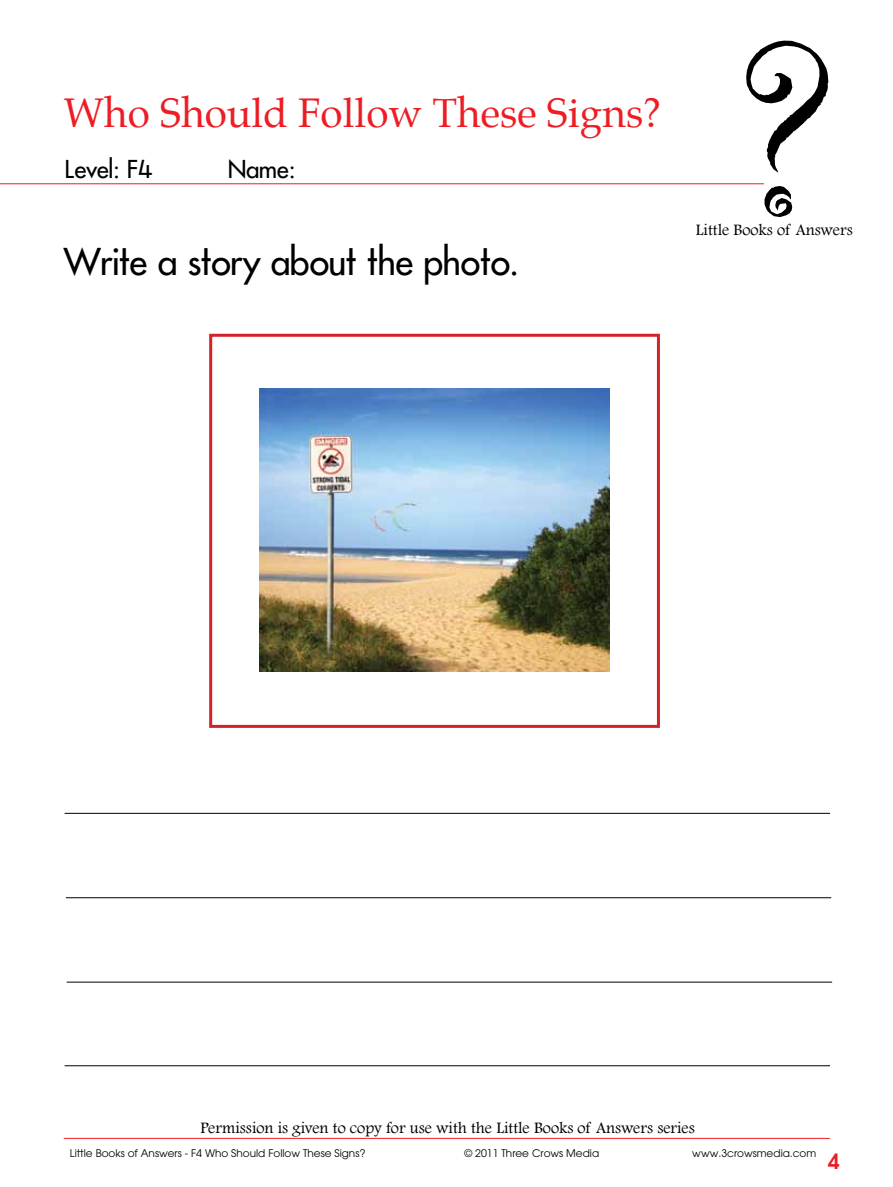
<style>
.page{position:relative;width:893px;height:1187px;background:#fff}
.page>*{position:absolute;margin:0;border:0;box-sizing:border-box;transform-origin:0 0}
.t1{font:262.5px "Party Let Plain";color:#000}
.t2{font:40.5px "Palatino";color:#ed1d24}
.t3{font:36px "Futura JUNIORSP";color:#000}
.t4{font:24px "Futura JUNIORSP";color:#000}
.t5{font:600 21px "Avant Garde";color:#ed1d24}
.t6{font:16.5px "Footlight MT Light";color:#000}
.t7{font:10.5px "Avant Garde";color:#000}
</style>
<div class="page">
<hr style="left:64px;top:1137px;width:766px;height:1px;background:#ed1d24">
<hr style="left:0;top:183px;width:764px;height:1px;background:#ed1d24">
<div style="left:209px;top:334px;width:451px;height:393px;border:3px solid #d2232a"></div>
<hr style="left:67px;top:981px;width:765px;height:1px;background:#000">
<hr style="left:66px;top:897px;width:765px;height:1px;background:#000">
<img style="left:259px;top:388px;width:351px;height:283px">
<hr style="left:65px;top:812px;width:765px;height:1px;background:#000">
<hr style="left:65px;top:1065px;width:765px;height:1px;background:#000">
<h2 class="t2" style="left:64px;top:80px;width:599px">Who Should Follow These Signs?</h2>
<h3 class="t4" style="left:66px;top:153px;width:88px">Level: F4</h3>
<h3 class="t4" style="left:228px;top:153px;width:69px">Name:</h3>
<h3 class="t3" style="left:64px;top:238px;width:457px">Write a story about the photo.</h3>
<h1 class="t1" style="left:734px;top:-30px;width:104px">?</h1>
<h3 class="t6" style="left:696px;top:219px;width:158px">Little Books of Answers</h3>
<h3 class="t6" style="left:200px;top:1117px;width:496px">Permission is given to copy for use with the Little Books of Answers series</h3>
<p class="t7" style="left:70px;top:1146px;width:297px">Little Books of Answers - F4 Who Should Follow These Signs?</p>
<p class="t7" style="left:465px;top:1146px;width:136px">© 2011 Three Crows Media</p>
<p class="t7" style="left:692px;top:1146px;width:126px">www.3crowsmedia.com</p>
<h3 class="t5" style="left:828px;top:1147px;width:13px">4</h3>
</div>
